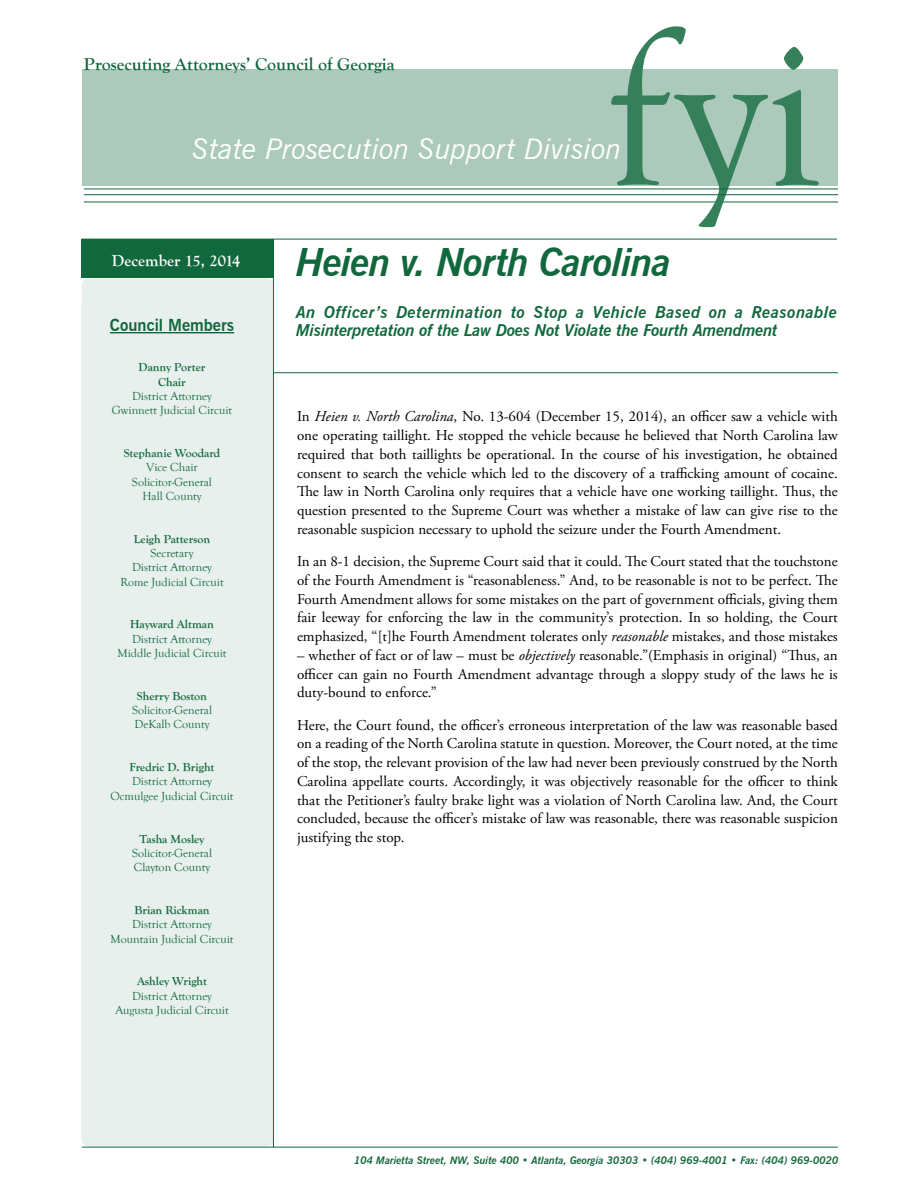
<style>
.page{position:relative;width:918px;height:1188px;background:#fff}
.page>*{position:absolute;margin:0;border:0;box-sizing:border-box;transform-origin:0 0}
.t1{font:225px "Goudy Old Style T";color:#357f5a}
.t2{font:italic 700 39px "News Gothic BT";letter-spacing:-.02em;color:#11683d}
.t3{font:italic 28.5px "News Gothic BT";color:#fff}
.t4{font:700 18px "Goudy Old Style T";color:#11683d}
.t5{font:italic 700 16.5px/18px "News Gothic BT";color:#11683d}
.t6{font:700 16.5px "Goudy Old Style T";color:#fff}
.t7{font:700 16.5px "News Gothic BT";color:#11683d}
.t8{font:15px/18.8px "Adobe Garamond Pro";color:#000;text-align:justify}
.t9{font:12px/14.2px "Goudy Old Style T";color:#11683d;text-align:center}
.t10{font:700 12px/14.2px "Goudy Old Style T";color:#11683d;text-align:center}
.t11{font:italic 700 10.5px "News Gothic BT";color:#11683d}
.s1{font-style:italic}
</style>
<div class="page">
<hr style="left:86px;top:372px;width:752px;height:1px;background:#11683d">
<hr style="left:84px;top:202px;width:754px;height:1px;background:#11683d">
<div style="left:83px;top:70px;width:755px;height:116px;background:#accabb"></div>
<div style="left:82px;top:279px;width:192px;height:868px;background:#e7f0ec;border-radius:7px"></div>
<hr style="left:82px;top:239px;width:755px;height:1px;background:#11683d">
<hr style="left:273px;top:250px;width:1px;height:898px;background:#11683d">
<hr style="left:82px;top:1147px;width:756px;height:1px;background:#11683d">
<hr style="left:110px;top:332px;width:124px;height:1px;background:#11683d">
<div style="left:82px;top:239px;width:192px;height:39px;background:#11683d"></div>
<hr style="left:84px;top:194px;width:754px;height:1px;background:#11683d">
<hr style="left:84px;top:189px;width:754px;height:1px;background:#11683d">
<h1 class="t1" style="left:604px;top:-12px;width:220px">fyi</h1>
<p class="t4" style="left:84px;top:54px;width:312px">Prosecuting Attorneys’ Council of Georgia</p>
<h3 class="t3" style="left:192px;top:132px;width:431px">State Prosecution Support Division</h3>
<p class="t6" style="left:112px;top:252px;width:130px">December 15, 2014</p>
<h2 class="t2" style="left:296px;top:239px;width:377px">Heien v. North Carolina</h2>
<p class="t5" style="left:296px;top:303px;width:542px">An Officer’s Determination to Stop a Vehicle Based on a Reasonable<br>Misinterpretation of the Law Does Not Violate the Fourth Amendment</p>
<p class="t7" style="left:110px;top:315px;width:126px">Council Members</p>
<p class="t10" style="left:139px;top:360px;width:68px">Danny Porter<br>Chair</p>
<p class="t9" style="left:112px;top:389px;width:122px">District Attorney<br>Gwinnett Judicial Circuit</p>
<p class="t10" style="left:124px;top:446px;width:98px">Stephanie Woodard</p>
<p class="t9" style="left:132px;top:461px;width:82px">Vice Chair<br>Solicitor-General<br>Hall County</p>
<p class="t10" style="left:134px;top:532px;width:78px">Leigh Patterson</p>
<p class="t9" style="left:120px;top:546px;width:105px">Secretary<br>District Attorney<br>Rome Judicial Circuit</p>
<p class="t10" style="left:130px;top:617px;width:85px">Hayward Altman</p>
<p class="t9" style="left:117px;top:632px;width:111px">District Attorney<br>Middle Judicial Circuit</p>
<p class="t10" style="left:137px;top:689px;width:72px">Sherry Boston</p>
<p class="t9" style="left:132px;top:703px;width:82px;text-align:left">Solicitor-General<br>DeKalb County</p>
<p class="t10" style="left:130px;top:760px;width:86px">Fredric D. Bright</p>
<p class="t9" style="left:110px;top:775px;width:125px">District Attorney<br>Ocmulgee Judicial Circuit</p>
<p class="t10" style="left:140px;top:832px;width:66px">Tasha Mosley</p>
<p class="t9" style="left:132px;top:846px;width:82px;text-align:left">Solicitor-General<br>Clayton County</p>
<p class="t10" style="left:134px;top:903px;width:77px">Brian Rickman</p>
<p class="t9" style="left:111px;top:917px;width:124px">District Attorney<br>Mountain Judicial Circuit</p>
<p class="t10" style="left:137px;top:974px;width:71px">Ashley Wright</p>
<p class="t9" style="left:115px;top:989px;width:115px">District Attorney<br>Augusta Judicial Circuit</p>
<p class="t8" style="left:297px;top:408px;width:542px">In <span class="s1">Heien v. North Carolina</span>, No. 13-604 (December 15, 2014), an officer saw a vehicle with one operating taillight. He stopped the vehicle because he believed that North Carolina law required that both taillights be operational. In the course of his investigation, he obtained consent to search the vehicle which led to the discovery of a trafficking amount of cocaine.<br>The law in North Carolina only requires that a vehicle have one working taillight. Thus, the question presented to the Supreme Court was whether a mistake of law can give rise to the reasonable suspicion necessary to uphold the seizure under the Fourth Amendment.</p>
<p class="t8" style="left:297px;top:552px;width:542px">In an 8-1 decision, the Supreme Court said that it could. The Court stated that the touchstone of the Fourth Amendment is “reasonableness.” And, to be reasonable is not to be perfect. The Fourth Amendment allows for some mistakes on the part of government officials, giving them fair leeway for enforcing the law in the community’s protection. In so holding, the Court emphasized, “[t]he Fourth Amendment tolerates only <span class="s1">reasonable</span> mistakes, and those mistakes</p>
<p class="t8" style="left:297px;top:646px;width:542px">– whether of fact or of law – must be <span class="s1">objectively</span> reasonable.”(Emphasis in original) “Thus, an officer can gain no Fourth Amendment advantage through a sloppy study of the laws he is duty-bound to enforce.”</p>
<p class="t8" style="left:297px;top:716px;width:542px">Here, the Court found, the officer’s erroneous interpretation of the law was reasonable based on a reading of the North Carolina statute in question. Moreover, the Court noted, at the time of the stop, the relevant provision of the law had never been previously construed by the North Carolina appellate courts. Accordingly, it was objectively reasonable for the officer to think that the Petitioner’s faulty brake light was a violation of North Carolina law. And, the Court concluded, because the officer’s mistake of law was reasonable, there was reasonable suspicion justifying the stop.</p>
<p class="t11" style="left:354px;top:1154px;width:486px">104 Marietta Street, NW, Suite 400 • Atlanta, Georgia 30303 • (404) 969-4001 • Fax: (404) 969-0020</p>
</div>
